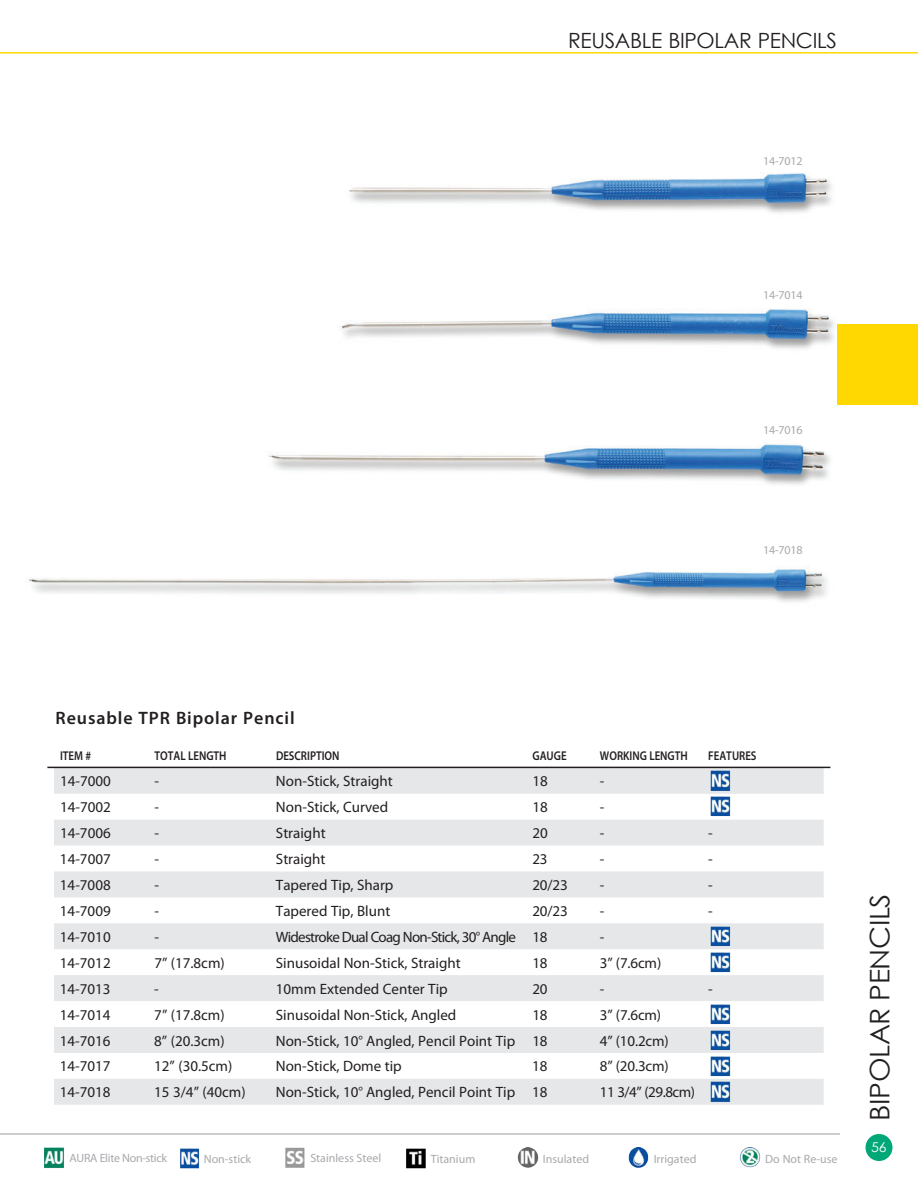
<style>
.page{position:relative;width:918px;height:1188px;background:#fff}
.page>*{position:absolute;margin:0;border:0;box-sizing:border-box;transform-origin:0 0}
.t1{font:27px "Century Gothic";letter-spacing:-.015em;color:#231f20;scale:1.05 1}
.t2{font:21px "Century Gothic";letter-spacing:-.015em;color:#231f20}
.t3{font:600 18px "Myriad Pro";letter-spacing:.05em;color:#231f20}
.t4{font:15px "Myriad Pro";color:#231f20}
.t5{font:15px "Myriad Pro";letter-spacing:-.05em;color:#231f20}
.t6{font:13.5px "Century Gothic";color:#fff;scale:1.05 1}
.t7{font:600 12.75px "Myriad Pro";color:#231f20;scale:.85 1}
.t8{font:12px "Myriad Pro";color:#a8a9ad}
.t9{font:12px "Myriad Pro";letter-spacing:-.025em;color:#a8a9ad}
.s1{font-stretch:condensed}
</style>
<div class="page">
<hr style="left:0;top:52px;width:918px;height:2px;background:#ffd801">
<div style="left:866px;top:1134px;width:26px;height:27px;background:#00a777;border-radius:50%"></div>
<svg style="left:44px;top:1148px;width:1px;height:20px"></svg>
<img style="left:45px;top:1148px;width:19px;height:20px">
<img style="left:180px;top:1148px;width:20px;height:21px">
<img style="left:285px;top:1148px;width:20px;height:20px">
<img style="left:406px;top:1148px;width:20px;height:21px">
<img style="left:517px;top:1148px;width:22px;height:20px">
<img style="left:628px;top:1148px;width:21px;height:20px">
<img style="left:739px;top:1147px;width:22px;height:21px">
<div style="left:837px;top:324px;width:81px;height:81px;background:#ffd801"></div>
<hr style="left:0;top:1133px;width:840px;height:2px;background:#bcbdc0">
<svg style="left:54px;top:768px;width:770px;height:337px;fill:#e6e7e9"></svg>
<hr style="left:47px;top:767px;width:783px;height:1px;background:#231f20">
<img style="left:709px;top:771px;width:23px;height:21px">
<img style="left:709px;top:797px;width:23px;height:20px">
<img style="left:709px;top:927px;width:23px;height:20px">
<img style="left:709px;top:952px;width:23px;height:21px">
<img style="left:709px;top:1004px;width:23px;height:21px">
<img style="left:709px;top:1030px;width:23px;height:21px">
<img style="left:709px;top:1056px;width:23px;height:21px">
<img style="left:709px;top:1082px;width:23px;height:21px">
<img style="left:349px;top:172px;width:483px;height:41px">
<img style="left:267px;top:442px;width:564px;height:43px">
<img style="left:29px;top:566px;width:798px;height:36px">
<img style="left:339px;top:308px;width:495px;height:42px">
<h2 class="t2" style="left:568px;top:27px;width:270px">REUSABLE BIPOLAR PENCILS</h2>
<p class="t8" style="left:763px;top:154px;width:41px">14-7012</p>
<p class="t8" style="left:763px;top:287px;width:41px">14-7014</p>
<p class="t8" style="left:763px;top:422px;width:41px">14-7016</p>
<p class="t8" style="left:763px;top:542px;width:41px">14-7018</p>
<p class="t3" style="left:56px;top:707px;width:241px">Reusable TPR Bipolar Pencil</p>
<p class="t7" style="left:60px;top:747px;width:38px">ITEM #</p>
<p class="t7" style="left:154px;top:747px;width:86px">TOTAL LENGTH</p>
<p class="t7" style="left:276px;top:747px;width:76px">DESCRIPTION</p>
<p class="t7" style="left:533px;top:747px;width:42px">GAUGE</p>
<p class="t7" style="left:600px;top:747px;width:105px">WORKING LENGTH</p>
<p class="t7" style="left:708px;top:747px;width:58px">FEATURES</p>
<p class="t4" style="left:60px;top:772px;width:52px">14-7000</p>
<p class="t4" style="left:154px;top:772px;width:6px">-</p>
<p class="t4" style="left:276px;top:772px;width:118px">Non-Stick, Straight</p>
<p class="t4" style="left:532px;top:772px;width:17px">18</p>
<p class="t4" style="left:600px;top:772px;width:6px">-</p>
<p class="t4" style="left:60px;top:798px;width:52px">14-7002</p>
<p class="t4" style="left:154px;top:798px;width:6px">-</p>
<p class="t4" style="left:276px;top:798px;width:114px">Non-Stick, Curved</p>
<p class="t4" style="left:532px;top:798px;width:17px">18</p>
<p class="t4" style="left:600px;top:798px;width:6px">-</p>
<p class="t4" style="left:60px;top:824px;width:52px">14-7006</p>
<p class="t4" style="left:154px;top:824px;width:6px">-</p>
<p class="t4" style="left:276px;top:824px;width:51px">Straight</p>
<p class="t4" style="left:532px;top:824px;width:17px">20</p>
<p class="t4" style="left:600px;top:824px;width:6px">-</p>
<p class="t4" style="left:708px;top:824px;width:6px">-</p>
<p class="t4" style="left:60px;top:850px;width:52px">14-7007</p>
<p class="t4" style="left:154px;top:850px;width:6px">-</p>
<p class="t4" style="left:276px;top:850px;width:51px">Straight</p>
<p class="t4" style="left:532px;top:850px;width:17px">23</p>
<p class="t4" style="left:600px;top:850px;width:6px">-</p>
<p class="t4" style="left:708px;top:850px;width:6px">-</p>
<p class="t4" style="left:60px;top:876px;width:52px">14-7008</p>
<p class="t4" style="left:154px;top:876px;width:6px">-</p>
<p class="t4" style="left:276px;top:876px;width:119px">Tapered Tip, Sharp</p>
<p class="t4" style="left:532px;top:876px;width:37px">20/23</p>
<p class="t4" style="left:600px;top:876px;width:6px">-</p>
<p class="t4" style="left:708px;top:876px;width:6px">-</p>
<p class="t4" style="left:60px;top:902px;width:52px">14-7009</p>
<p class="t4" style="left:154px;top:902px;width:6px">-</p>
<p class="t4" style="left:276px;top:902px;width:116px">Tapered Tip, Blunt</p>
<p class="t4" style="left:532px;top:902px;width:37px">20/23</p>
<p class="t4" style="left:600px;top:902px;width:6px">-</p>
<p class="t4" style="left:708px;top:902px;width:6px">-</p>
<p class="t4" style="left:60px;top:928px;width:52px">14-7010</p>
<p class="t4" style="left:154px;top:928px;width:6px">-</p>
<p class="t5" style="left:276px;top:928px;width:273px">Widestroke Dual Coag Non-Stick, 30<span class="s1">°</span> Angle 18</p>
<p class="t4" style="left:600px;top:928px;width:6px">-</p>
<p class="t4" style="left:60px;top:954px;width:52px">14-7012</p>
<p class="t4" style="left:154px;top:954px;width:72px">7” (17.8cm)</p>
<p class="t4" style="left:276px;top:954px;width:186px">Sinusoidal Non-Stick, Straight</p>
<p class="t4" style="left:532px;top:954px;width:17px">18</p>
<p class="t4" style="left:600px;top:954px;width:63px">3” (7.6cm)</p>
<p class="t4" style="left:60px;top:979px;width:52px">14-7013</p>
<p class="t4" style="left:154px;top:979px;width:6px">-</p>
<p class="t4" style="left:276px;top:979px;width:173px">10mm Extended Center Tip</p>
<p class="t4" style="left:532px;top:979px;width:17px">20</p>
<p class="t4" style="left:600px;top:979px;width:6px">-</p>
<p class="t4" style="left:708px;top:979px;width:6px">-</p>
<p class="t4" style="left:60px;top:1005px;width:52px">14-7014</p>
<p class="t4" style="left:154px;top:1005px;width:72px">7” (17.8cm)</p>
<p class="t4" style="left:276px;top:1005px;width:182px">Sinusoidal Non-Stick, Angled</p>
<p class="t4" style="left:532px;top:1005px;width:17px">18</p>
<p class="t4" style="left:600px;top:1005px;width:63px">3” (7.6cm)</p>
<p class="t4" style="left:60px;top:1031px;width:52px">14-7016</p>
<p class="t4" style="left:154px;top:1031px;width:72px">8” (20.3cm)</p>
<p class="t4" style="left:276px;top:1031px;width:273px">Non-Stick, 10<span class="s1">°</span> Angled, Pencil Point Tip 18</p>
<p class="t4" style="left:600px;top:1031px;width:70px">4” (10.2cm)</p>
<p class="t4" style="left:60px;top:1057px;width:52px">14-7017</p>
<p class="t4" style="left:154px;top:1057px;width:80px">12” (30.5cm)</p>
<p class="t4" style="left:276px;top:1057px;width:128px">Non-Stick, Dome tip</p>
<p class="t4" style="left:532px;top:1057px;width:17px">18</p>
<p class="t4" style="left:600px;top:1057px;width:70px">8” (20.3cm)</p>
<p class="t4" style="left:60px;top:1083px;width:52px">14-7018</p>
<p class="t4" style="left:154px;top:1083px;width:93px">15 3/4” (40cm)</p>
<p class="t4" style="left:276px;top:1083px;width:273px">Non-Stick, 10<span class="s1">°</span> Angled, Pencil Point Tip 18</p>
<p class="t4" style="left:600px;top:1083px;width:97px">11 3/4” (29.8cm)</p>
<p class="t9" style="left:70px;top:1150px;width:99px">AURA Elite Non-stick</p>
<p class="t8" style="left:204px;top:1151px;width:49px">Non-stick</p>
<p class="t8" style="left:310px;top:1150px;width:73px">Stainless Steel</p>
<p class="t8" style="left:431px;top:1151px;width:46px">Titanium</p>
<p class="t8" style="left:543px;top:1151px;width:48px">Insulated</p>
<p class="t8" style="left:654px;top:1151px;width:44px">Irrigated</p>
<p class="t8" style="left:765px;top:1151px;width:74px">Do Not Re-use</p>
<h1 class="t1" style="left:862px;top:1120px;width:218px;rotate:-90deg">BIPOLAR PENCILS</h1>
<p class="t6" style="left:871px;top:1139px;width:16px">56</p>
</div>
